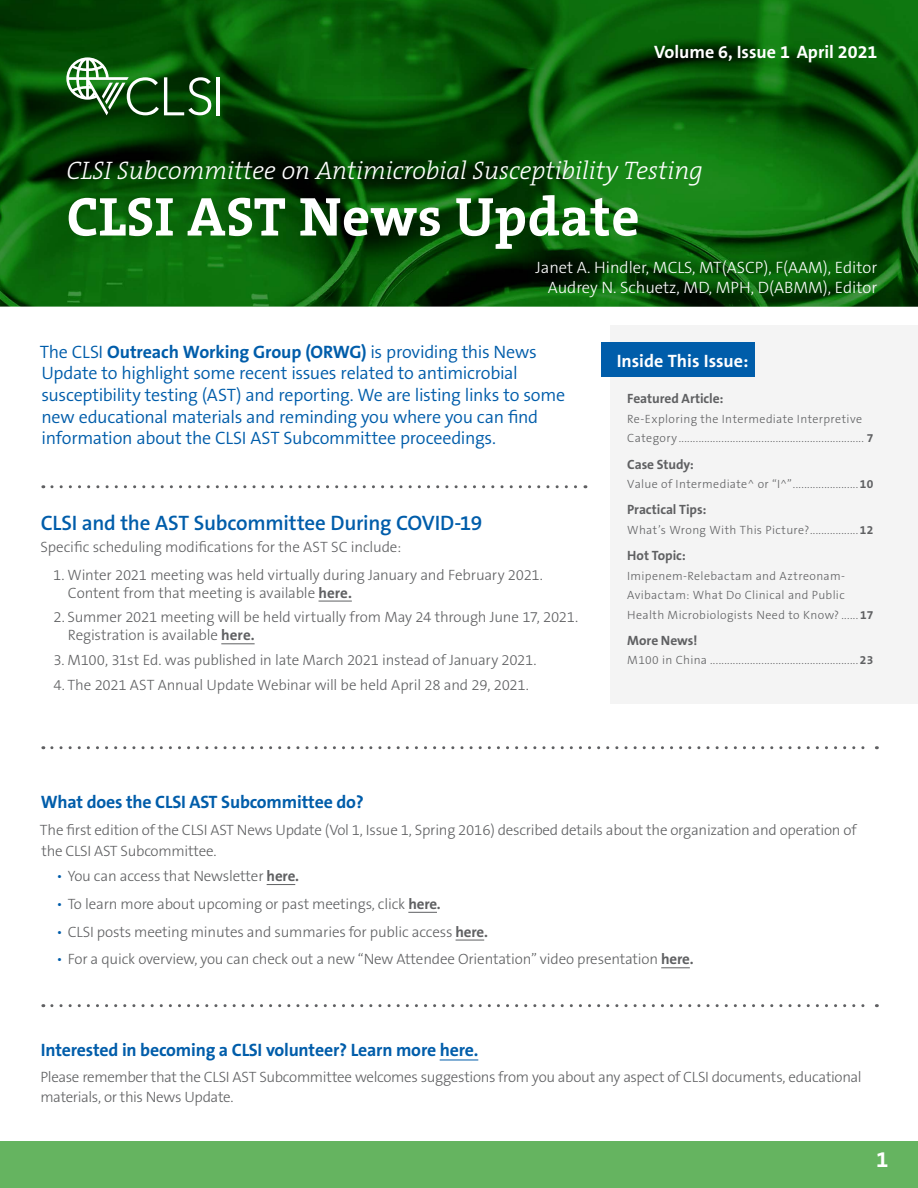
<style>
.page{position:relative;width:918px;height:1188px;background:#fff}
.page>*{position:absolute;margin:0;border:0;box-sizing:border-box;transform-origin:0 0}
.t1{font:700 55.2px "The Serif B W7";letter-spacing:.01em;color:#fff}
.t2{font:italic 300 25.5px "The Serif B W3";color:#fff}
.t3{font:700 22.5px "The Sans B W7";color:#fff}
.t4{font:600 21px "The Sans B W6";letter-spacing:-.015em;color:#005daa}
.t5{font:300 18px/21.6px "The Sans B W4";letter-spacing:-.02em;color:#005daa}
.t6{font:700 18px "The Sans B W7";letter-spacing:-.01em;color:#005daa}
.t7{font:700 18px "The Sans B W7";color:#fff}
.t8{font:300 16.5px/19.8px "The Sans B W3";color:#fff;text-align:right}
.t9{font:300 15px/18px "The Sans B W3";letter-spacing:-.015em;color:#5f6062}
.t10{font:700 13.5px "The Sans B W7";letter-spacing:-.005em;color:#5f6062}
.t11{font:300 12px/19.5px "The Sans B W3";letter-spacing:.03em;color:#5f6062}
.s1{font-family:"The Sans B W7";font-weight:700}
.s2{color:#005daa}
</style>
<div class="page">
<div style="left:0;top:1141px;width:918px;height:47px;background:#65b460"></div>
<img style="left:0;top:0;width:918px;height:307px">
<div style="left:611px;top:325px;width:307px;height:379px;background:#f4f4f4"></div>
<svg style="left:66px;top:57px;width:145px;height:58px;background:#3a743a"></svg>
<hr style="left:216px;top:77px;width:4px;height:38px;background:#fff">
<svg style="left:52px;top:485px;width:534px;height:3px"></svg>
<svg style="left:52px;top:746px;width:825px;height:3px"></svg>
<svg style="left:52px;top:1004px;width:825px;height:3px"></svg>
<div style="left:602px;top:342px;width:153px;height:34px;background:#005daa"></div>
<hr style="left:319px;top:601px;width:33px;height:1px;background:#5f6062">
<hr style="left:221px;top:644px;width:34px;height:1px;background:#5f6062">
<hr style="left:440px;top:1060px;width:38px;height:1px;background:#005daa">
<svg style="left:267px;top:884px;width:28px;height:1px"></svg>
<svg style="left:408px;top:912px;width:29px;height:1px"></svg>
<svg style="left:456px;top:940px;width:28px;height:1px"></svg>
<svg style="left:661px;top:967px;width:29px;height:1px"></svg>
<p class="t7" style="left:654px;top:41px;width:225px">Volume 6, Issue 1 April 2021</p>
<h2 class="t2" style="left:67px;top:154px;width:638px">CLSI Subcommittee on Antimicrobial Susceptibility Testing</h2>
<h1 class="t1" style="left:67px;top:180px;width:575px">CLSI AST News Update</h1>
<p class="t8" style="left:536px;top:257px;width:343px">Janet A. Hindler, MCLS, MT(ASCP), F(AAM), Editor<br>Audrey N. Schuetz, MD, MPH, D(ABMM), Editor</p>
<p class="t5" style="left:40px;top:341px;width:527px">The CLSI <span class="s1">Outreach Working Group (ORWG)</span> is providing this News Update to highlight some recent issues related to antimicrobial susceptibility testing (AST) and reporting. We are listing links to some new educational materials and reminding you where you can find information about the CLSI AST Subcommittee proceedings.</p>
<h3 class="t4" style="left:41px;top:510px;width:443px">CLSI and the AST Subcommittee During COVID-19</h3>
<p class="t9" style="left:40px;top:538px;width:362px">Specific scheduling modifications for the AST SC include:</p>
<p class="t9" style="left:68px;top:566px;width:477px;text-indent:-15px">1. Winter 2021 meeting was held virtually during January and February 2021.<br>Content from that meeting is available <span class="s1">here.</span></p>
<p class="t9" style="left:68px;top:608px;width:512px;text-indent:-14px">2. Summer 2021 meeting will be held virtually from May 24 through June 17, 2021.<br>Registration is available <span class="s1">here.</span></p>
<p class="t9" style="left:54px;top:651px;width:485px">3. M100, 31st Ed. was published in late March 2021 instead of January 2021.</p>
<p class="t9" style="left:53px;top:676px;width:477px">4. The 2021 AST Annual Update Webinar will be held April 28 and 29, 2021.</p>
<p class="t7" style="left:617px;top:350px;width:133px">Inside This Issue:</p>
<p class="t10" style="left:627px;top:390px;width:98px">Featured Article:</p>
<p class="t11" style="left:627px;top:409px;width:248px">Re-Exploring the Intermediate Interpretive<br>Category................................................................. <span class="s1">7</span></p>
<p class="t10" style="left:627px;top:455px;width:68px">Case Study:</p>
<p class="t11" style="left:627px;top:474px;width:248px">Value of Intermediate^ or “I^”.......................<span class="s1">10</span></p>
<p class="t10" style="left:627px;top:501px;width:81px">Practical Tips:</p>
<p class="t11" style="left:627px;top:520px;width:248px">What’s Wrong With This Picture?.................<span class="s1">12</span></p>
<p class="t10" style="left:627px;top:547px;width:60px">Hot Topic:</p>
<p class="t11" style="left:627px;top:566px;width:247px">Imipenem-Relebactam and Aztreonam-<br>Avibactam: What Do Clinical and Public<br>Health Microbiologists Need to Know? ...... <span class="s1">17</span></p>
<p class="t10" style="left:627px;top:632px;width:72px">More News!</p>
<p class="t11" style="left:627px;top:651px;width:247px">M100 in China ....................................................<span class="s1">23</span></p>
<p class="t6" style="left:41px;top:790px;width:325px">What does the CLSI AST Subcommittee do?</p>
<p class="t9" style="left:40px;top:820px;width:818px;line-height:21px">The first edition of the CLSI AST News Update (Vol 1, Issue 1, Spring 2016) described details about the organization and operation of the CLSI AST Subcommittee.</p>
<p class="t9" style="left:56px;top:867px;width:244px"><span class="s2">•</span> You can access that Newsletter <span class="s1">here.</span></p>
<p class="t9" style="left:56px;top:895px;width:386px"><span class="s2">•</span> To learn more about upcoming or past meetings, click <span class="s1">here.</span></p>
<p class="t9" style="left:56px;top:923px;width:433px"><span class="s2">•</span> CLSI posts meeting minutes and summaries for public access <span class="s1">here.</span></p>
<p class="t9" style="left:56px;top:950px;width:639px"><span class="s2">•</span> For a quick overview, you can check out a new “New Attendee Orientation” video presentation <span class="s1">here.</span></p>
<p class="t6" style="left:41px;top:1038px;width:439px">Interested in becoming a CLSI volunteer? Learn more here.</p>
<p class="t9" style="left:40px;top:1067px;width:823px;line-height:19.5px">Please remember that the CLSI AST Subcommittee welcomes suggestions from you about any aspect of CLSI documents, educational materials, or this News Update.</p>
<h3 class="t3" style="left:876px;top:1145px;width:14px">1</h3>
</div>
